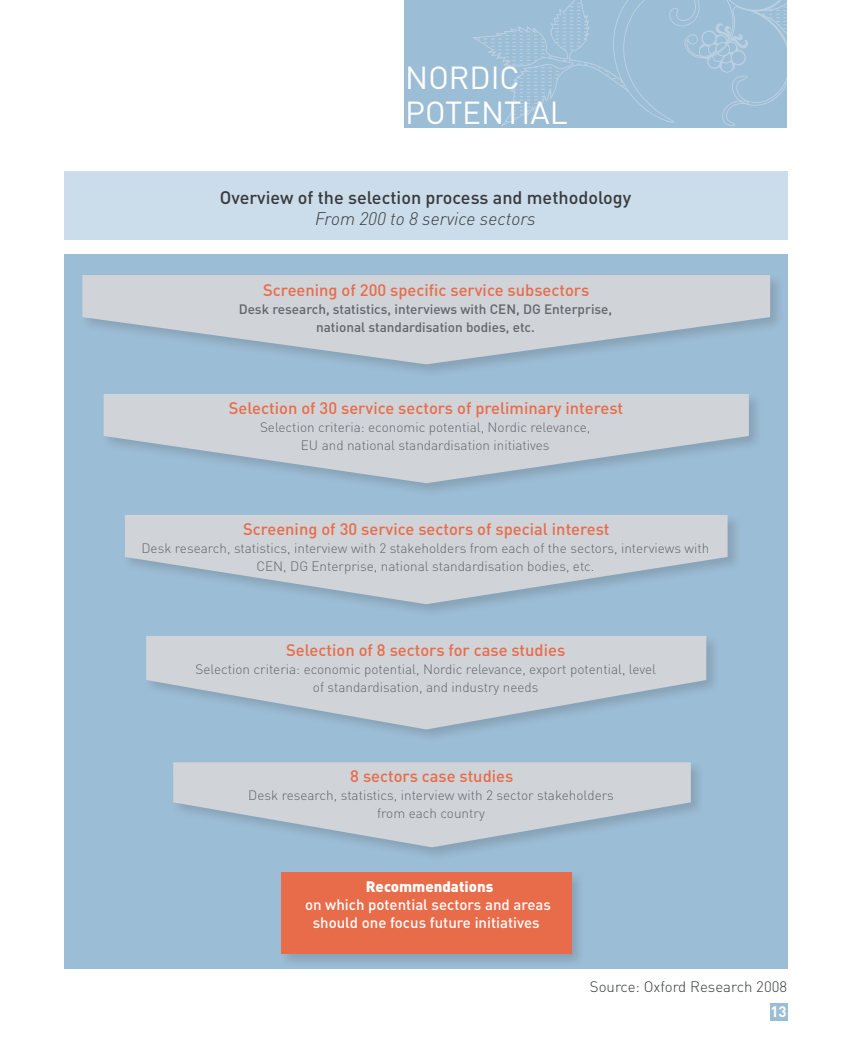
<style>
.page{position:relative;width:851px;height:1063px;background:#fff}
.page>*{position:absolute;margin:0;border:0;box-sizing:border-box;transform-origin:0 0}
.t1{font:31.5px/34.5px "DIN";color:#fff}
.t2{font:500 18px "DIN";color:#383a3b}
.t3{font:italic 300 18px "DIN";color:#383a3b}
.t4{font:500 16.5px "DIN";color:#e86c4a}
.t5{font:500 15px/18px "DIN";color:#fff;text-align:center}
.t6{font:300 15px "DIN";color:#383a3b}
.t7{font:900 15px "DIN";color:#fff}
.t8{font:700 15px "DIN";color:#fff}
.t9{font:300 13.5px/18px "DIN";color:#636669;text-align:center}
.t10{font:500 13.5px/18px "DIN";color:#636669;text-align:center}
</style>
<div class="page">
<div style="left:404px;top:0;width:383px;height:128px;background:#9cbdd6"></div>
<svg style="left:473px;top:0;width:314px;height:126px"></svg>
<div style="left:770px;top:1003px;width:17px;height:17px;background:#9cbdd6"></div>
<div style="left:64px;top:171px;width:723px;height:68px;background:#cbdcea"></div>
<div style="left:64px;top:255px;width:723px;height:714px;background:#9cbdd6"></div>
<div style="left:80px;top:273px;width:704px;height:105px;background:#383a3b;opacity:.2"></div>
<svg style="left:82px;top:275px;width:688px;height:89px;fill:#d0d3d7"></svg>
<div style="left:101px;top:391px;width:662px;height:106px;background:#383a3b;opacity:.2"></div>
<svg style="left:104px;top:394px;width:644px;height:89px;fill:#d0d3d7"></svg>
<div style="left:123px;top:512px;width:618px;height:106px;background:#383a3b;opacity:.2"></div>
<svg style="left:125px;top:515px;width:602px;height:89px;fill:#d0d3d7"></svg>
<svg style="left:146px;top:636px;width:560px;height:93px;fill:#d0d3d7"></svg>
<div style="left:171px;top:760px;width:533px;height:101px;background:#383a3b;opacity:.2"></div>
<svg style="left:173px;top:762px;width:517px;height:85px;fill:#d0d3d7"></svg>
<div style="left:279px;top:870px;width:306px;height:98px;background:#383a3b;opacity:.2"></div>
<div style="left:281px;top:873px;width:290px;height:81px;background:#e86c4a"></div>
<h1 class="t1" style="left:405px;top:60px;width:164px">NORDIC<br>POTENtIAL</h1>
<h2 class="t2" style="left:220px;top:186px;width:413px">Overview of the selection process and methodology</h2>
<h2 class="t3" style="left:315px;top:207px;width:222px">From 200 to 8 service sectors</h2>
<p class="t4" style="left:263px;top:280px;width:327px">Screening of 200 specific service subsectors</p>
<p class="t10" style="left:239px;top:300px;width:375px">Desk research, statistics, interviews with CEN, DG Enterprise, national standardisation bodies, etc.</p>
<p class="t4" style="left:229px;top:397px;width:395px">Selection of 30 service sectors of preliminary interest</p>
<p class="t9" style="left:260px;top:418px;width:332px">Selection criteria: economic potential, Nordic relevance,<br>EU and national standardisation initiatives</p>
<p class="t4" style="left:243px;top:518px;width:368px">Screening of 30 service sectors of special interest</p>
<p class="t9" style="left:141px;top:539px;width:569px">Desk research, statistics, interview with 2 stakeholders from each of the sectors, interviews with<br>CEN, DG Enterprise, national standardisation bodies, etc.</p>
<p class="t4" style="left:286px;top:639px;width:280px">Selection of 8 sectors for case studies</p>
<p class="t9" style="left:195px;top:660px;width:462px">Selection criteria: economic potential, Nordic relevance, export potential, level of standardisation, and industry needs</p>
<p class="t4" style="left:350px;top:766px;width:164px">8 sectors case studies</p>
<p class="t9" style="left:248px;top:786px;width:367px">Desk research, statistics, interview with 2 sector stakeholders from each country</p>
<p class="t7" style="left:366px;top:876px;width:129px">Recommendations</p>
<p class="t5" style="left:305px;top:895px;width:247px">on which potential sectors and areas should one focus future initiatives</p>
<p class="t6" style="left:589px;top:977px;width:199px">Source: Oxford Research 2008</p>
<p class="t8" style="left:770px;top:1002px;width:18px">13</p>
</div>
